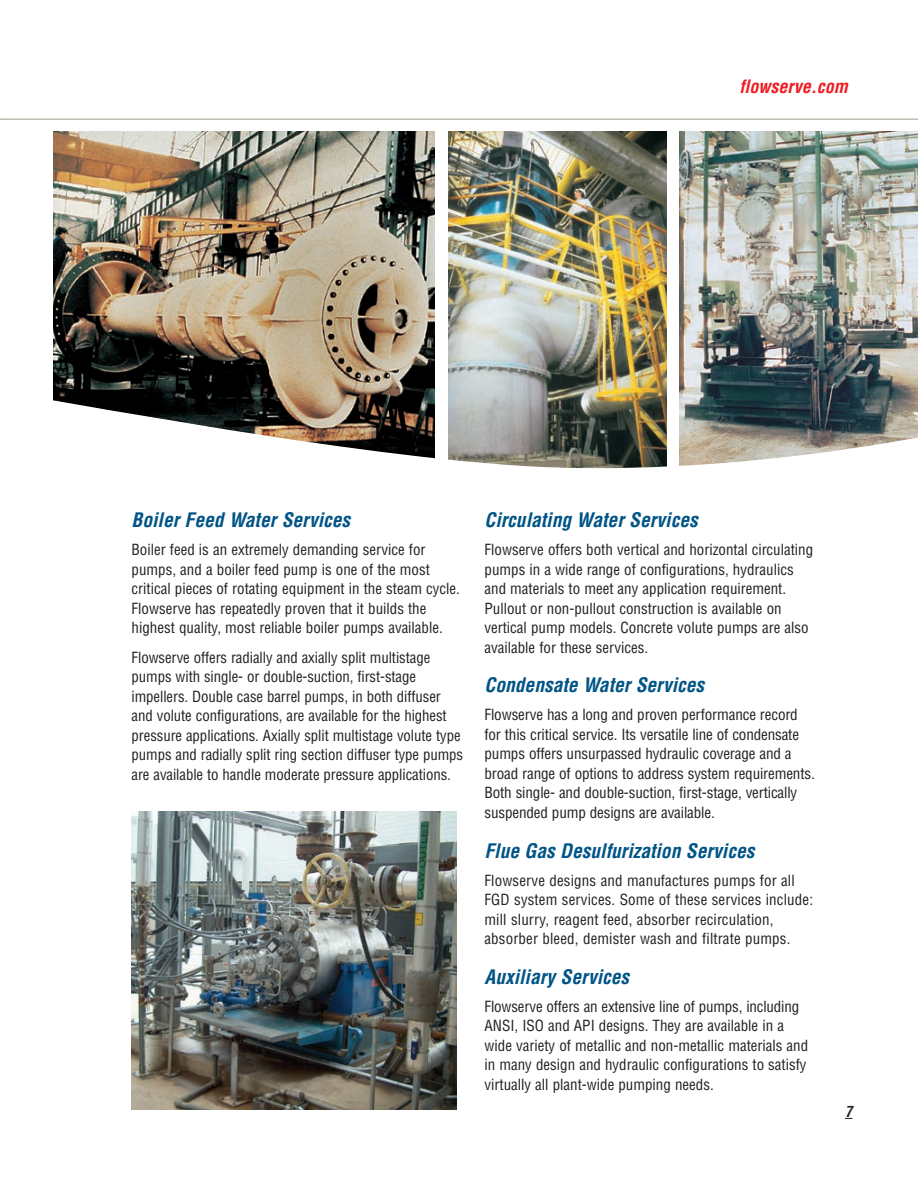
<style>
.page{position:relative;width:918px;height:1189px;background:#fff}
.page>*{position:absolute;margin:0;border:0;box-sizing:border-box;transform-origin:0 0}
.MB-Sub_Header{font:italic 700 condensed 19.5px "Helvetica LT Std";color:#005486}
.t1{font:italic 700 condensed 18px "Helvetica LT Std";color:#ee1d23}
.MB-Body_Copy{font:condensed 15px/19.5px "Helvetica LT Std";color:#231f20}
.MB-Body_Copy-2{font:italic 700 condensed 15px "Helvetica LT Std";color:#231f20}
</style>
<div class="page">
<hr style="left:0;top:119px;width:918px;height:1px;background:#a1968b">
<img style="left:680px;top:132px;width:238px;height:257px">
<img style="left:448px;top:132px;width:218px;height:257px">
<img style="left:54px;top:132px;width:381px;height:257px">
<img style="left:53px;top:389px;width:865px;height:80px">
<img style="left:131px;top:811px;width:325px;height:298px">
<p class="t1" style="left:740px;top:75px;width:110px">flowserve.com</p>
<p class="MB-Sub_Header" style="left:132px;top:508px;width:220px">Boiler Feed Water Services</p>
<p class="MB-Body_Copy" style="left:132px;top:540px;width:330px">Boiler feed is an extremely demanding service for pumps, and a boiler feed pump is one of the most critical pieces of rotating equipment in the steam cycle.<br>Flowserve has repeatedly proven that it builds the highest quality, most reliable boiler pumps available.</p>
<p class="MB-Body_Copy" style="left:132px;top:647px;width:333px">Flowserve offers radially and axially split multistage pumps with single- or double-suction, first-stage impellers. Double case barrel pumps, in both diffuser and volute configurations, are available for the highest pressure applications. Axially split multistage volute type pumps and radially split ring section diffuser type pumps are available to handle moderate pressure applications.</p>
<p class="MB-Sub_Header" style="left:485px;top:508px;width:215px">Circulating Water Services</p>
<p class="MB-Body_Copy" style="left:485px;top:540px;width:330px">Flowserve offers both vertical and horizontal circulating pumps in a wide range of configurations, hydraulics and materials to meet any application requirement.<br>Pullout or non-pullout construction is available on vertical pump models. Concrete volute pumps are also available for these services.</p>
<p class="MB-Sub_Header" style="left:485px;top:673px;width:221px">Condensate Water Services</p>
<p class="MB-Body_Copy" style="left:485px;top:705px;width:332px">Flowserve has a long and proven performance record for this critical service. Its versatile line of condensate pumps offers unsurpassed hydraulic coverage and a broad range of options to address system requirements.<br>Both single- and double-suction, first-stage, vertically suspended pump designs are available.</p>
<p class="MB-Sub_Header" style="left:485px;top:838px;width:271px">Flue Gas Desulfurization Services</p>
<p class="MB-Body_Copy" style="left:485px;top:870px;width:330px">Flowserve designs and manufactures pumps for all FGD system services. Some of these services include: mill slurry, reagent feed, absorber recirculation, absorber bleed, demister wash and filtrate pumps.</p>
<p class="MB-Sub_Header" style="left:485px;top:964px;width:146px">Auxiliary Services</p>
<p class="MB-Body_Copy" style="left:485px;top:996px;width:325px">Flowserve offers an extensive line of pumps, including ANSI, ISO and API designs. They are available in a wide variety of metallic and non-metallic materials and in many design and hydraulic configurations to satisfy virtually all plant-wide pumping needs.</p>
<p class="MB-Body_Copy-2" style="left:845px;top:1101px;width:9px">7</p>
</div>
